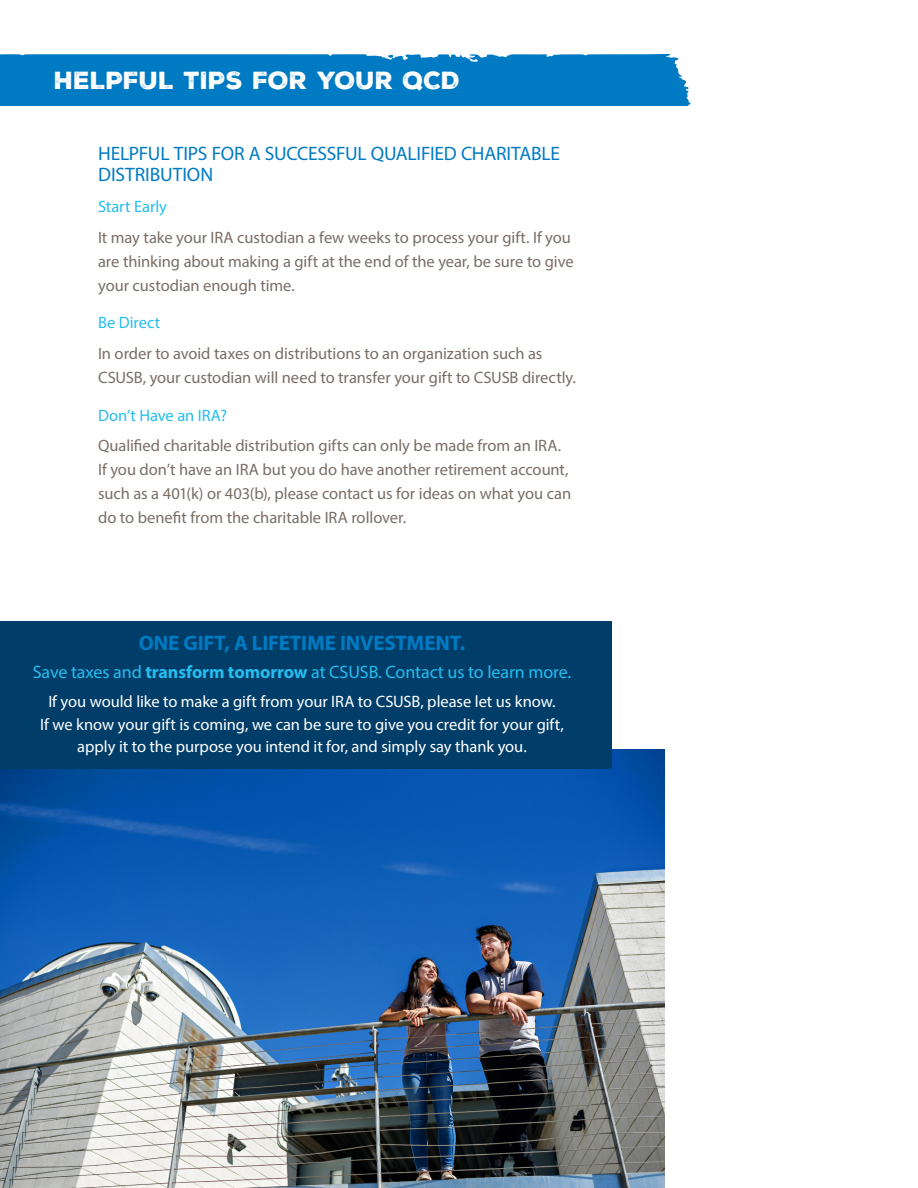
<style>
.page{position:relative;width:918px;height:1188px;background:#fff}
.page>*{position:absolute;margin:0;border:0;box-sizing:border-box;transform-origin:0 0}
.t1{font:24px "Nexa Rust Sans Black 01";letter-spacing:-.005em;color:#fff}
.Body_copy{font:700 21px "Myriad Pro";letter-spacing:-.005em;color:#007bc3}
.Body_copy-2{font:19.5px/21px "Myriad Pro";letter-spacing:-.01em;color:#007bc3}
.t2{font:18px "Myriad Pro";letter-spacing:-.005em;color:#25bdef}
.t3{font:16.5px/24px "Myriad Pro";letter-spacing:-.005em;color:#7a6e67}
.t4{font:16.5px/22.5px "Myriad Pro";letter-spacing:-.005em;color:#fff;text-align:center}
.Body_copy-3{font:16.5px "Myriad Pro";color:#25bdef}
.s1{font-weight:700}
</style>
<div class="page">
<div style="left:0;top:54px;width:691px;height:52px;background:#007bc3"></div>
<img style="left:0;top:750px;width:664px;height:438px">
<div style="left:0;top:621px;width:612px;height:148px;background:#003e69"></div>
<p class="t1" style="left:54px;top:64px;width:408px">HELPFUL TIPS FOR YOUR QCD</p>
<p class="Body_copy-2" style="left:98px;top:143px;width:463px">HELPFUL TIPS FOR A SUCCESSFUL QUALIFIED CHARITABLE<br>DISTRIBUTION</p>
<p class="Body_copy-3" style="left:98px;top:196px;width:70px">Start Early</p>
<p class="t3" style="left:98px;top:225px;width:477px">It may take your IRA custodian a few weeks to process your gift. If you are thinking about making a gift at the end of the year, be sure to give your custodian enough time.</p>
<p class="Body_copy-3" style="left:98px;top:313px;width:64px">Be Direct</p>
<p class="t3" style="left:98px;top:341px;width:479px">In order to avoid taxes on distributions to an organization such as<br>CSUSB, your custodian will need to transfer your gift to CSUSB directly.</p>
<p class="Body_copy-3" style="left:98px;top:405px;width:130px">Don’t Have an IRA?</p>
<p class="t3" style="left:98px;top:434px;width:475px">Qualified charitable distribution gifts can only be made from an IRA.<br>If you don’t have an IRA but you do have another retirement account, such as a 401(k) or 403(b), please contact us for ideas on what you can do to benefit from the charitable IRA rollover.</p>
<p class="Body_copy" style="left:139px;top:629px;width:328px">ONE GIFT, A LIFETIME INVESTMENT.</p>
<p class="t2" style="left:33px;top:661px;width:540px">Save taxes and <span class="s1">transform tomorrow</span> at CSUSB. Contact us to learn more.</p>
<p class="t4" style="left:40px;top:690px;width:525px">If you would like to make a gift from your IRA to CSUSB, please let us know.<br>If we know your gift is coming, we can be sure to give you credit for your gift, apply it to the purpose you intend it for, and simply say thank you.</p>
</div>
